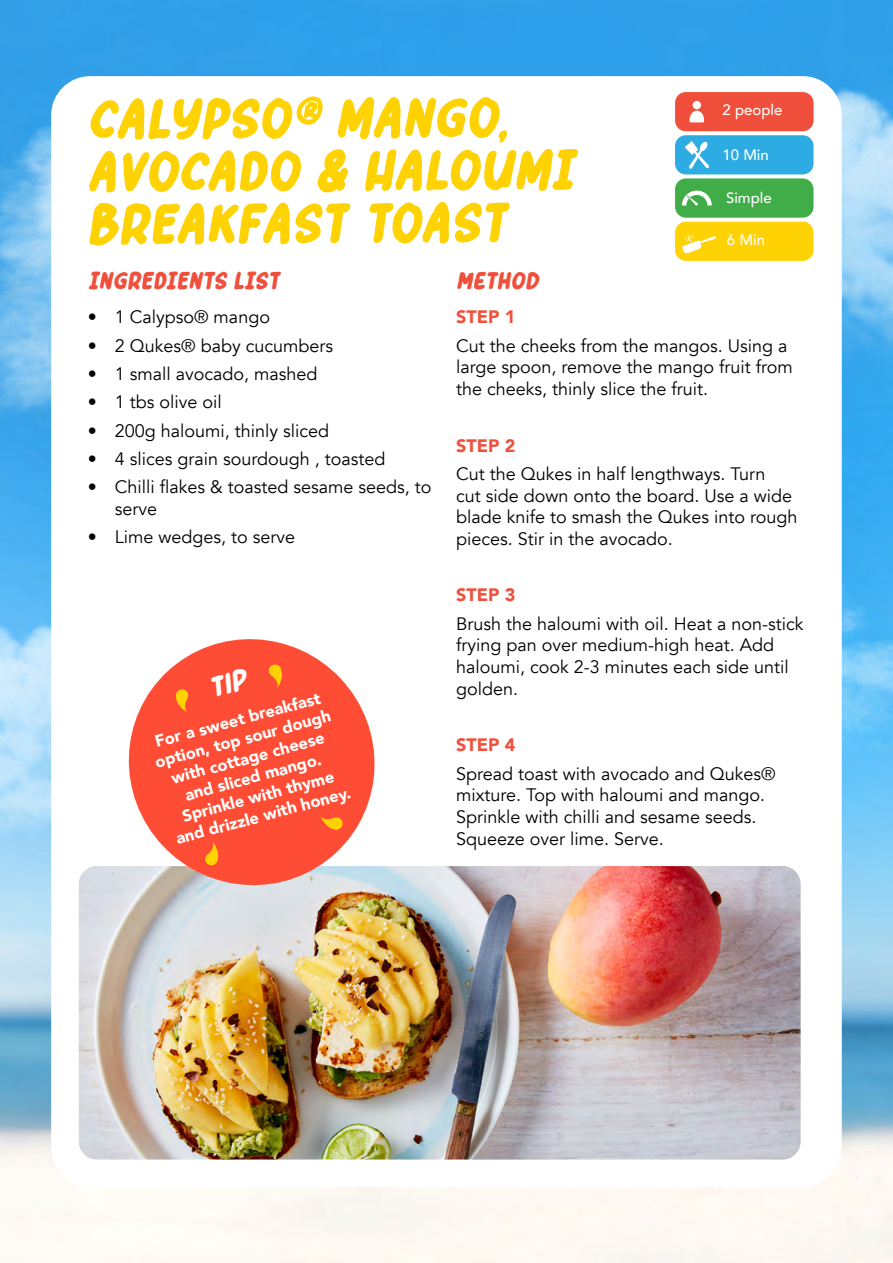
<style>
.page{position:relative;width:893px;height:1263px;background:#fff}
.page>*{position:absolute;margin:0;border:0;box-sizing:border-box;transform-origin:0 0}
.t1{font:italic 61.5px/52.5px "Header Marker";letter-spacing:-.005em;color:#ffd203}
.t2{font:italic 27px "Header Marker";letter-spacing:.005em;color:#f0503b}
.t3{font:18px/21.6px "Avenir";color:#000}
.t4{font:900 18px "Avenir";color:#f0503b}
.t5{font:900 16.5px/19.8px "Avenir";color:#fff;text-align:center}
.t6{font:500 15px "Avenir";color:#fff}
</style>
<div class="page">
<img style="left:0;top:0;width:893px;height:1263px">
<div style="left:51px;top:76px;width:791px;height:1111px;background:#fff;border-radius:39px"></div>
<div style="left:675px;top:92px;width:138px;height:39px;background:#f0503b;border-radius:11px"></div>
<div style="left:675px;top:135px;width:138px;height:39px;background:#2cace2;border-radius:11px"></div>
<div style="left:675px;top:178px;width:138px;height:40px;background:#41ad49;border-radius:11px"></div>
<div style="left:675px;top:222px;width:138px;height:39px;background:#ffd203;border-radius:11px"></div>
<div style="left:693px;top:101px;width:8px;height:8px;background:#fff;border-radius:50%"></div>
<svg style="left:690px;top:111px;width:14px;height:11px"></svg>
<svg style="left:685px;top:141px;width:24px;height:28px"></svg>
<svg style="left:682px;top:191px;width:30px;height:15px"></svg>
<svg style="left:682px;top:234px;width:34px;height:20px"></svg>
<img style="left:79px;top:866px;width:722px;height:293px">
<svg style="left:116px;top:639px;width:272px;height:260px;fill:#ff4d35"></svg>
<svg style="left:320px;top:816px;width:23px;height:14px"></svg>
<svg style="left:268px;top:664px;width:18px;height:24px"></svg>
<svg style="left:174px;top:689px;width:15px;height:23px"></svg>
<svg style="left:204px;top:842px;width:18px;height:24px"></svg>
<svg style="left:211px;top:667px;width:40px;height:30px"></svg>
<h1 class="t1" style="left:86px;top:94px;width:489px">CALYPSO® MANGO,<br>AVOCADO &amp; HALOUMI<br>BREAKFAST TOAST</h1>
<h2 class="t2" style="left:88px;top:267px;width:192px">INGREDIENTS LIST</h2>
<h2 class="t2" style="left:456px;top:267px;width:84px">METHOD</h2>
<p class="t6" style="left:722px;top:97px;width:62px">2 people</p>
<p class="t6" style="left:722px;top:142px;width:48px">10 Min</p>
<p class="t6" style="left:726px;top:185px;width:47px">Simple</p>
<p class="t6" style="left:727px;top:226px;width:40px">6 Min</p>
<p class="t3" style="left:88px;top:307px;width:184px">• 1 Calypso® mango</p>
<p class="t3" style="left:88px;top:335px;width:247px">• 2 Qukes® baby cucumbers</p>
<p class="t3" style="left:88px;top:363px;width:231px">• 1 small avocado, mashed</p>
<p class="t3" style="left:88px;top:392px;width:135px">• 1 tbs olive oil</p>
<p class="t3" style="left:88px;top:420px;width:243px">• 200g haloumi, thinly sliced</p>
<p class="t3" style="left:88px;top:448px;width:299px">• 4 slices grain sourdough , toasted</p>
<p class="t3" style="left:115px;top:477px;width:318px;text-indent:-27px">• Chilli flakes &amp; toasted sesame seeds, to serve</p>
<p class="t3" style="left:88px;top:527px;width:209px">• Lime wedges, to serve</p>
<p class="t5" style="left:147px;top:733px;width:183px;rotate:-15deg">For a sweet breakfast option, top sour dough with cottage cheese and sliced mango.<br>Sprinkle with thyme and drizzle with honey.</p>
<p class="t4" style="left:456px;top:302px;width:61px">STEP 1</p>
<p class="t3" style="left:456px;top:335px;width:338px">Cut the cheeks from the mangos. Using a large spoon, remove the mango fruit from the cheeks, thinly slice the fruit.</p>
<p class="t4" style="left:456px;top:430px;width:61px">STEP 2</p>
<p class="t3" style="left:456px;top:463px;width:343px">Cut the Qukes in half lengthways. Turn<br>cut side down onto the board. Use a wide blade knife to smash the Qukes into rough pieces. Stir in the avocado.</p>
<p class="t4" style="left:456px;top:580px;width:61px">STEP 3</p>
<p class="t3" style="left:456px;top:613px;width:349px">Brush the haloumi with oil. Heat a non-stick frying pan over medium-high heat. Add haloumi, cook 2-3 minutes each side until golden.</p>
<p class="t4" style="left:456px;top:730px;width:61px">STEP 4</p>
<p class="t3" style="left:456px;top:763px;width:321px">Spread toast with avocado and Qukes® mixture. Top with haloumi and mango.<br>Sprinkle with chilli and sesame seeds.<br>Squeeze over lime. Serve.</p>
</div>
